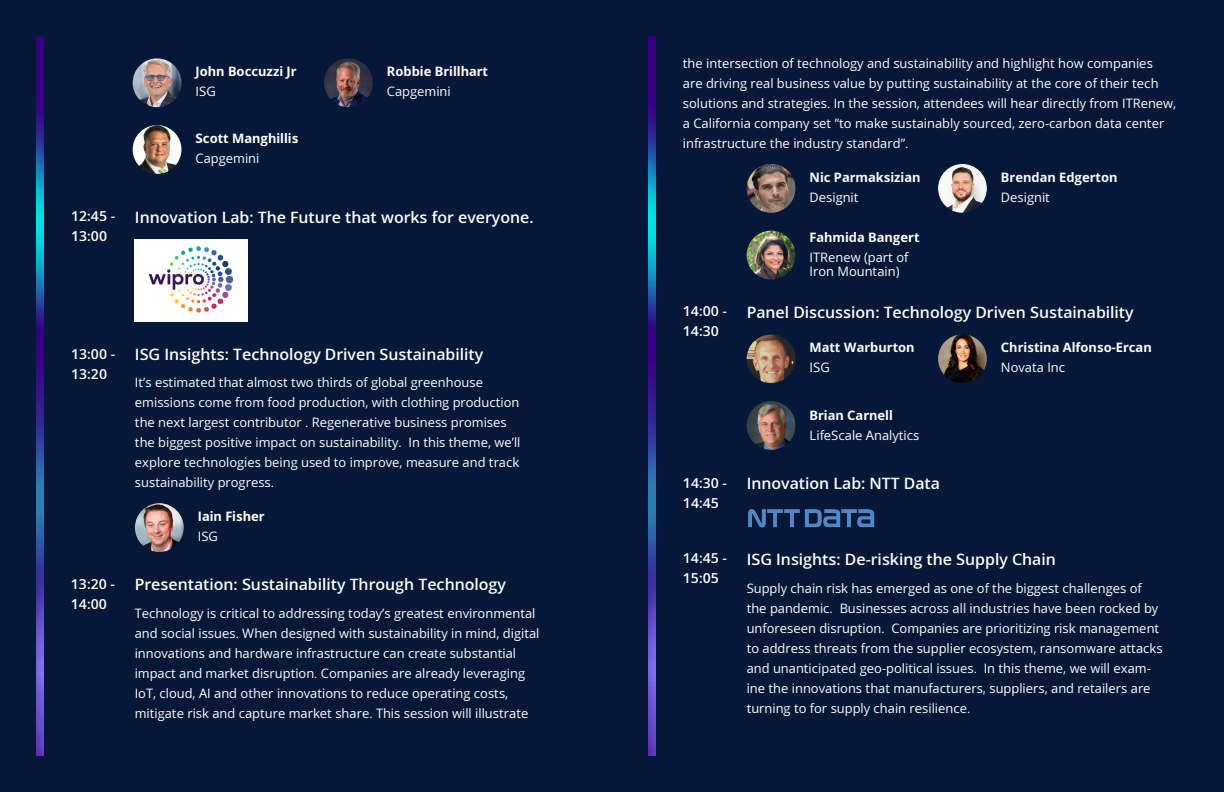
<style>
.page{position:relative;width:1224px;height:792px;background:#fff}
.page>*{position:absolute;margin:0;border:0;box-sizing:border-box;transform-origin:0 0}
.t1{font:600 16px "Open Sans ISG";color:#fff}
.t2{font:600 14px/20px "Open Sans ISG";color:#fff}
.t3{font:13px/20px "Open Sans ISG";color:#fff}
.t4{font:700 13px "Open Sans ISG";color:#fff}
.s1{font-size:14px}
</style>
<div class="page">
<div style="left:0;top:0;width:612px;height:792px;background:#051837"></div>
<div style="left:612px;top:0;width:612px;height:792px;background:#051837"></div>
<img style="left:135px;top:503px;width:49px;height:49px;border-radius:24px">
<img style="left:36px;top:36px;width:8px;height:720px">
<img style="left:648px;top:36px;width:8px;height:720px">
<img style="left:133px;top:58px;width:48px;height:49px;border-radius:24px">
<img style="left:747px;top:164px;width:48px;height:49px;border-radius:24px">
<img style="left:747px;top:334px;width:48px;height:49px;border-radius:24px">
<img style="left:133px;top:125px;width:48px;height:49px">
<img style="left:747px;top:231px;width:48px;height:49px;border-radius:24px">
<img style="left:747px;top:401px;width:48px;height:49px;border-radius:24px">
<img style="left:324px;top:58px;width:49px;height:49px;border-radius:24px">
<img style="left:938px;top:164px;width:49px;height:49px;border-radius:24px">
<img style="left:938px;top:334px;width:49px;height:49px;border-radius:24px">
<img style="left:748px;top:509px;width:127px;height:19px">
<img style="left:135px;top:240px;width:113px;height:82px">
<p class="t4" style="left:196px;top:62px;width:102px">John Boccuzzi Jr</p>
<p class="t3" style="left:196px;top:81px;width:22px">ISG</p>
<p class="t4" style="left:196px;top:129px;width:104px">Scott Manghillis</p>
<p class="t3" style="left:196px;top:148px;width:65px">Capgemini</p>
<p class="t4" style="left:387px;top:62px;width:103px">Robbie Brillhart</p>
<p class="t3" style="left:387px;top:81px;width:65px">Capgemini</p>
<p class="t3" style="left:683px;top:53px;width:495px">the intersection of technology and sustainability and highlight how companies<br>are driving real business value by putting sustainability at the core of their tech solutions and strategies. In the session, attendees will hear directly from ITRenew, a California company set ”to make sustainably sourced, zero-carbon data center infrastructure the industry standard”.</p>
<p class="t4" style="left:810px;top:168px;width:112px">Nic Parmaksizian</p>
<p class="t3" style="left:810px;top:187px;width:51px">Designit</p>
<p class="t4" style="left:1001px;top:168px;width:118px">Brendan Edgerton</p>
<p class="t3" style="left:1001px;top:187px;width:51px">Designit</p>
<p class="t2" style="left:71px;top:206px;width:46px">12:45 -<br>13:00</p>
<p class="t1" style="left:135px;top:205px;width:400px">Innovation Lab: The Future that works for everyone.</p>
<p class="t4" style="left:810px;top:227px;width:111px">Fahmida Bangert</p>
<p class="t3" style="left:810px;top:250px;width:100px;line-height:14px">ITRenew (part of<br>Iron Mountain)</p>
<p class="t1" style="left:683px;top:301px;width:452px"><span class="s1">14:00 -</span> Panel Discussion: Technology Driven Sustainability</p>
<p class="t2" style="left:683px;top:321px;width:38px">14:30</p>
<p class="t2" style="left:71px;top:343px;width:46px">13:00 -<br>13:20</p>
<p class="t1" style="left:135px;top:343px;width:350px">ISG Insights: Technology Driven Sustainability</p>
<p class="t3" style="left:135px;top:372px;width:387px">It’s estimated that almost two thirds of global greenhouse emissions come from food production, with clothing production the next largest contributor . Regenerative business promises the biggest positive impact on sustainability. In this theme, we’ll explore technologies being used to improve, measure and track sustainability progress.</p>
<p class="t2" style="left:683px;top:472px;width:46px">14:30 -<br>14:45</p>
<p class="t4" style="left:810px;top:338px;width:107px">Matt Warburton</p>
<p class="t3" style="left:810px;top:357px;width:22px">ISG</p>
<p class="t4" style="left:810px;top:406px;width:85px">Brian Carnell</p>
<p class="t3" style="left:810px;top:425px;width:111px">LifeScale Analytics</p>
<p class="t1" style="left:747px;top:472px;width:195px">Innovation Lab: NTT Data</p>
<p class="t4" style="left:1001px;top:338px;width:152px">Christina Alfonso-Ercan</p>
<p class="t3" style="left:1001px;top:357px;width:66px">Novata Inc</p>
<p class="t4" style="left:198px;top:507px;width:68px">Iain Fisher</p>
<p class="t3" style="left:198px;top:526px;width:22px">ISG</p>
<p class="t2" style="left:71px;top:573px;width:46px">13:20 -<br>14:00</p>
<p class="t1" style="left:135px;top:573px;width:373px">Presentation: Sustainability Through Technology</p>
<p class="t3" style="left:135px;top:603px;width:406px">Technology is critical to addressing today’s greatest environmental and social issues. When designed with sustainability in mind, digital innovations and hardware infrastructure can create substantial impact and market disruption. Companies are already leveraging IoT, cloud, AI and other innovations to reduce operating costs, mitigate risk and capture market share. This session will illustrate</p>
<p class="t2" style="left:683px;top:547px;width:46px">14:45 -<br>15:05</p>
<p class="t1" style="left:747px;top:548px;width:311px">ISG Insights: De-risking the Supply Chain</p>
<p class="t3" style="left:747px;top:578px;width:417px">Supply chain risk has emerged as one of the biggest challenges of the pandemic. Businesses across all industries have been rocked by unforeseen disruption. Companies are prioritizing risk management to address threats from the supplier ecosystem, ransomware attacks and unanticipated geo-political issues. In this theme, we will exam&shy;ine the innovations that manufacturers, suppliers, and retailers are turning to for supply chain resilience.</p>
</div>
